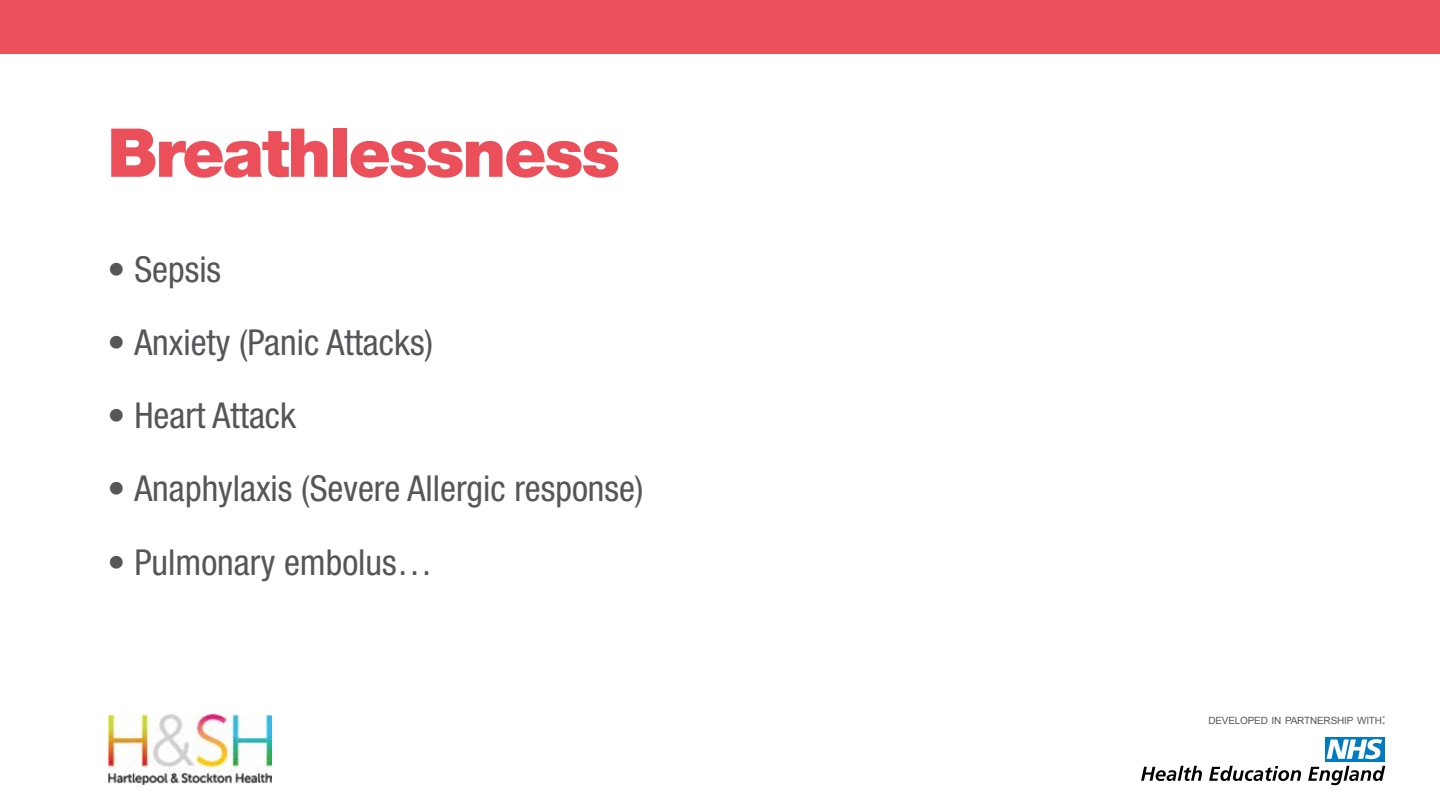
<style>
.page{position:relative;width:1440px;height:810px;background:#fff}
.page>*{position:absolute;margin:0;border:0;box-sizing:border-box;transform-origin:0 0}
.t1{font:900 67.5px "Helvetica Neue LT Std";color:#eb505a}
.t2{font:condensed 35.85px "Helvetica Neue LT Std";color:#565659}
.t3{font:10.05px "Arial";letter-spacing:-.015em;color:#565659}
.s1{font-size:14.25px}
</style>
<div class="page">
<div style="left:0;top:0;width:1439px;height:54px;background:#eb505a"></div>
<img style="left:108px;top:714px;width:163px;height:70px">
<div style="left:1324px;top:737px;width:60px;height:24px;background:#007ac2"></div>
<svg style="left:1326px;top:739px;width:55px;height:20px"></svg>
<svg style="left:1141px;top:766px;width:60px;height:15px"></svg>
<svg style="left:1209px;top:766px;width:91px;height:15px"></svg>
<svg style="left:1308px;top:766px;width:77px;height:19px"></svg>
<h1 class="t1" style="left:107px;top:112px;width:514px">Breathlessness</h1>
<p class="t2" style="left:107px;top:248px;width:115px">• Sepsis</p>
<p class="t2" style="left:107px;top:322px;width:327px">• Anxiety (Panic Attacks)</p>
<p class="t2" style="left:107px;top:395px;width:190px">• Heart Attack</p>
<p class="t2" style="left:107px;top:468px;width:537px">• Anaphylaxis (Severe Allergic response)</p>
<p class="t2" style="left:107px;top:541px;width:327px">• Pulmonary embolus…</p>
<p class="t3" style="left:1208px;top:714px;width:179px">DEVELOPED IN PARTNERSHIP WITH<span class="s1">:</span></p>
</div>
